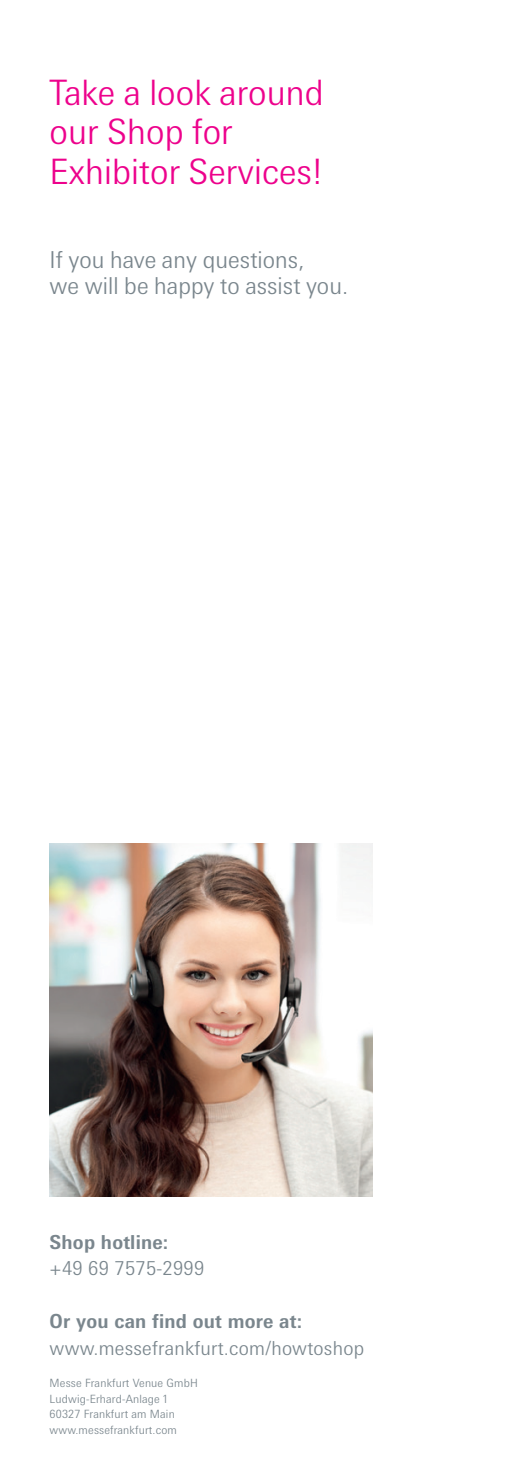
<style>
.page{position:relative;width:521px;height:1474px;background:#fff}
.page>*{position:absolute;margin:0;border:0;box-sizing:border-box;transform-origin:0 0}
._08_headline_intro4{font:300 35px/39.7px "Messe Univers";color:#ed028c}
._06_headline_intro2{font:300 23.28px/26.4px "Messe Univers";color:#7a868d}
._03_copy2_11pt_light{font:300 19.25px/26.4px "Messe Univers";letter-spacing:.01em;color:#7a868d}
._03_copy2_11pt_light-2{font:700 19.25px "Messe Univers";letter-spacing:.01em;color:#7a868d}
._14_caption_marginal{font:300 11.38px "Messe Univers";letter-spacing:.01em;color:#7a868d}
.s1{font-weight:700}
</style>
<div class="page">
<img style="left:50px;top:843px;width:322px;height:353px">
<p class="_08_headline_intro4" style="left:50px;top:72px;width:276px">Take a look around our Shop for<br>Exhibitor Services!</p>
<p class="_06_headline_intro2" style="left:50px;top:246px;width:300px">If you have any questions,<br>we will be happy to assist you.</p>
<p class="_03_copy2_11pt_light-2" style="left:50px;top:1230px;width:120px">Shop hotline:</p>
<p class="_03_copy2_11pt_light" style="left:50px;top:1255px;width:156px">+49 69 7575-2999</p>
<p class="_03_copy2_11pt_light" style="left:50px;top:1307px;width:316px"><span class="s1">Or you can find out more at: </span>www.messefrankfurt.com/howtoshop</p>
<p class="_14_caption_marginal" style="left:50px;top:1375px;width:150px">Messe Frankfurt Venue GmbH</p>
<p class="_14_caption_marginal" style="left:50px;top:1391px;width:119px">Ludwig-Erhard-Anlage 1</p>
<p class="_14_caption_marginal" style="left:50px;top:1407px;width:127px">60327 Frankfurt am Main</p>
<p class="_14_caption_marginal" style="left:50px;top:1423px;width:129px">www.messefrankfurt.com</p>
</div>
